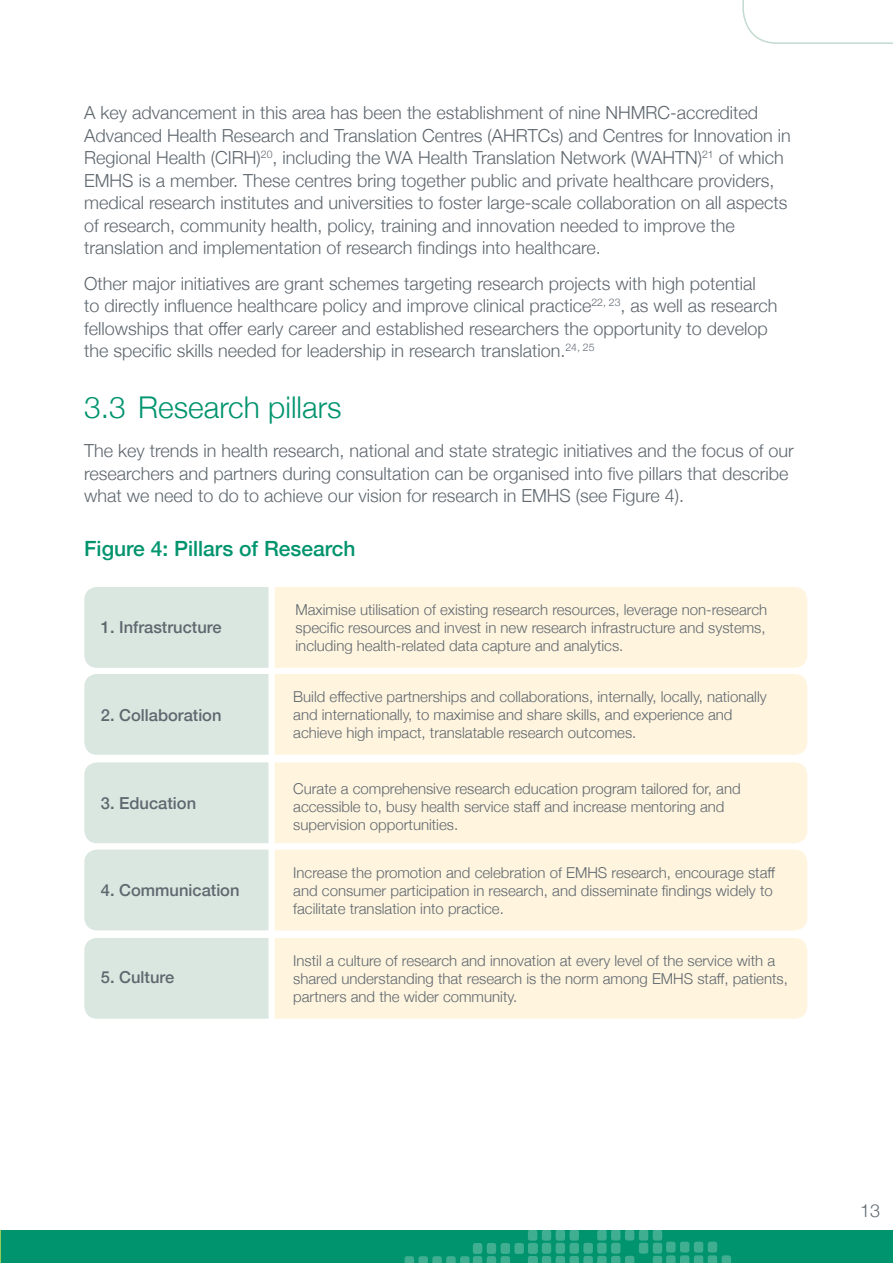
<style>
.page{position:relative;width:893px;height:1263px;background:#fff}
.page>*{position:absolute;margin:0;border:0;box-sizing:border-box;transform-origin:0 0}
.t1{font:300 30px "Helvetica Neue";color:#00946e}
.t2{font:500 21px "Helvetica Neue";color:#00946e}
.t3{font:300 18px/22.5px "Helvetica Neue";color:#5f686f}
.t4{font:500 16.5px "Helvetica Neue";color:#5f686f}
.t5{font:300 15px/18px "Helvetica Neue";color:#5f686f}
</style>
<div class="page">
<div style="left:0;top:1231px;width:893px;height:32px;background:#00946e"></div>
<div style="left:597px;top:1229px;width:10px;height:11px;background:#3fae91;border-radius:2px"></div>
<div style="left:597px;top:1243px;width:10px;height:10px;background:#3fae91;border-radius:2px"></div>
<div style="left:611px;top:1229px;width:9px;height:11px;background:#3fae91;border-radius:2px"></div>
<div style="left:611px;top:1243px;width:9px;height:10px;background:#3fae91;border-radius:2px"></div>
<div style="left:625px;top:1229px;width:9px;height:11px;background:#3fae91;border-radius:2px"></div>
<div style="left:639px;top:1229px;width:9px;height:11px;background:#3fae91;border-radius:2px"></div>
<div style="left:639px;top:1243px;width:9px;height:10px;background:#3fae91;border-radius:2px"></div>
<div style="left:653px;top:1229px;width:9px;height:11px;background:#3fae91;border-radius:2px"></div>
<div style="left:653px;top:1243px;width:9px;height:10px;background:#3fae91;border-radius:2px"></div>
<div style="left:473px;top:1243px;width:9px;height:11px;background:#3fae91;border-radius:2px"></div>
<div style="left:487px;top:1243px;width:9px;height:11px;background:#3fae91;border-radius:2px"></div>
<div style="left:501px;top:1243px;width:9px;height:11px;background:#3fae91;border-radius:2px"></div>
<div style="left:514px;top:1243px;width:10px;height:11px;background:#3fae91;border-radius:2px"></div>
<div style="left:528px;top:1230px;width:9px;height:10px;background:#3fae91;border-radius:2px"></div>
<div style="left:528px;top:1243px;width:9px;height:11px;background:#3fae91;border-radius:2px"></div>
<div style="left:542px;top:1230px;width:9px;height:10px;background:#3fae91;border-radius:2px"></div>
<div style="left:542px;top:1243px;width:9px;height:11px;background:#3fae91;border-radius:2px"></div>
<div style="left:556px;top:1230px;width:9px;height:10px;background:#3fae91;border-radius:2px"></div>
<div style="left:556px;top:1243px;width:9px;height:11px;background:#3fae91;border-radius:2px"></div>
<div style="left:570px;top:1230px;width:9px;height:10px;background:#3fae91;border-radius:2px"></div>
<div style="left:570px;top:1243px;width:9px;height:11px;background:#3fae91;border-radius:2px"></div>
<div style="left:583px;top:1243px;width:10px;height:11px;background:#3fae91;border-radius:2px"></div>
<svg style="left:528px;top:1256px;width:106px;height:7px"></svg>
<svg style="left:405px;top:1256px;width:105px;height:7px"></svg>
<div style="left:666px;top:1241px;width:9px;height:11px;background:#3fae91;border-radius:2px"></div>
<div style="left:680px;top:1241px;width:9px;height:11px;background:#3fae91;border-radius:2px"></div>
<div style="left:694px;top:1241px;width:9px;height:11px;background:#3fae91;border-radius:2px"></div>
<div style="left:708px;top:1241px;width:9px;height:11px;background:#3fae91;border-radius:2px"></div>
<svg style="left:653px;top:1255px;width:78px;height:8px"></svg>
<svg style="left:742px;top:0;width:151px;height:44px"></svg>
<div style="left:275px;top:587px;width:532px;height:81px;background:#fff4de"></div>
<div style="left:275px;top:674px;width:532px;height:81px;background:#fff4de"></div>
<div style="left:275px;top:762px;width:532px;height:81px;background:#fff4de"></div>
<div style="left:275px;top:849px;width:532px;height:81px;background:#fff4de"></div>
<div style="left:275px;top:938px;width:532px;height:81px;background:#fff4de"></div>
<div style="left:84px;top:587px;width:184px;height:81px;background:#dae7e0"></div>
<div style="left:84px;top:674px;width:184px;height:81px;background:#dae7e0"></div>
<div style="left:84px;top:762px;width:184px;height:81px;background:#dae7e0"></div>
<div style="left:84px;top:849px;width:184px;height:81px;background:#dae7e0"></div>
<div style="left:84px;top:938px;width:184px;height:81px;background:#dae7e0"></div>
<hr style="left:0;top:1231px;width:1px;height:32px;background:#99cb58">
<p class="t3" style="left:84px;top:100px;width:708px">A key advancement in this area has been the establishment of nine NHMRC-accredited Advanced Health Research and Translation Centres (AHRTCs) and Centres for Innovation in Regional Health (CIRH)<sup>20</sup>, including the WA Health Translation Network (WAHTN)<sup>21</sup> of which EMHS is a member. These centres bring together public and private healthcare providers, medical research institutes and universities to foster large-scale collaboration on all aspects of research, community health, policy, training and innovation needed to improve the translation and implementation of research findings into healthcare.</p>
<p class="t3" style="left:84px;top:271px;width:695px">Other major initiatives are grant schemes targeting research projects with high potential<br>to directly influence healthcare policy and improve clinical practice<sup>22,</sup> <sup>23</sup>, as well as research fellowships that offer early career and established researchers the opportunity to develop the specific skills needed for leadership in research translation.<sup>24,</sup> <sup>25</sup></p>
<h1 class="t1" style="left:84px;top:383px;width:259px">3.3 Research pillars</h1>
<p class="t3" style="left:84px;top:438px;width:711px">The key trends in health research, national and state strategic initiatives and the focus of our researchers and partners during consultation can be organised into five pillars that describe what we need to do to achieve our vision for research in EMHS (see Figure 4).</p>
<p class="t2" style="left:84px;top:532px;width:273px">Figure 4: Pillars of Research</p>
<p class="t4" style="left:101px;top:613px;width:122px">1. Infrastructure</p>
<p class="t4" style="left:101px;top:701px;width:122px">2. Collaboration</p>
<p class="t4" style="left:101px;top:790px;width:97px">3. Education</p>
<p class="t4" style="left:101px;top:877px;width:140px">4. Communication</p>
<p class="t4" style="left:101px;top:964px;width:75px">5. Culture</p>
<p class="t5" style="left:295px;top:599px;width:473px;text-align:justify">Maximise utilisation of existing research resources, leverage non-research specific resources and invest in new research infrastructure and systems, including health-related data capture and analytics.</p>
<p class="t5" style="left:293px;top:686px;width:475px">Build effective partnerships and collaborations, internally, locally, nationally and internationally, to maximise and share skills, and experience and achieve high impact, translatable research outcomes.</p>
<p class="t5" style="left:293px;top:779px;width:449px">Curate a comprehensive research education program tailored for, and accessible to, busy health service staff and increase mentoring and supervision opportunities.</p>
<p class="t5" style="left:293px;top:862px;width:483px">Increase the promotion and celebration of EMHS research, encourage staff and consumer participation in research, and disseminate findings widely to facilitate translation into practice.</p>
<p class="t5" style="left:293px;top:950px;width:496px">Instil a culture of research and innovation at every level of the service with a shared understanding that research is the norm among EMHS staff, patients, partners and the wider community.</p>
<p class="t3" style="left:860px;top:1197px;width:22px">13</p>
</div>
